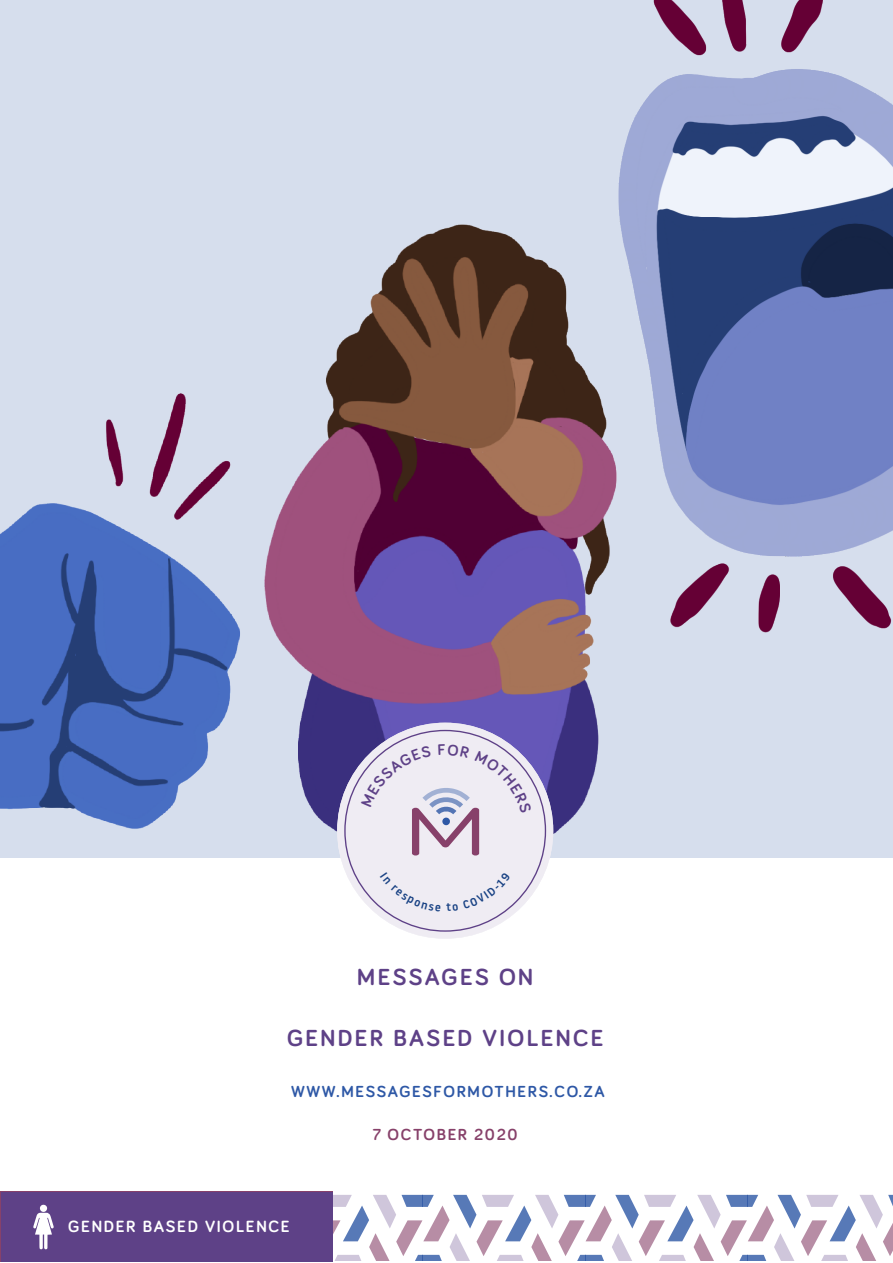
<style>
.page{position:relative;width:893px;height:1263px;background:#fff}
.page>*{position:absolute;margin:0;border:0;box-sizing:border-box;transform-origin:0 0}
.t1{font:700 24px "Bariol";letter-spacing:.1em;color:#5e4187}
.t2{font:700 16.8px "Bariol";letter-spacing:.1em;color:#fff}
.t3{font:700 16.5px "Bariol";letter-spacing:.1em;color:#2e58a6}
.t4{font:700 16.5px "Bariol";letter-spacing:.1em;color:#87416a}
.t5{font:700 15.6px "Bariol";letter-spacing:.1em;color:#fff}
</style>
<div class="page">
<div style="left:0;top:0;width:892px;height:858px;background:#d6deed"></div>
<img style="left:276px;top:224px;width:323px;height:632px">
<img style="left:0;top:393px;width:276px;height:436px">
<img style="left:493px;top:0;width:399px;height:704px">
<svg style="left:333px;top:1194px;width:560px;height:67px"></svg>
<div style="left:337px;top:723px;width:216px;height:215px;background:#efecf3;border-radius:50%"></div>
<div style="left:1px;top:1192px;width:332px;height:70px;background:#5e4187"></div>
<svg style="left:33px;top:1208px;width:21px;height:41px"></svg>
<div style="left:40px;top:1205px;width:7px;height:7px;background:#fff;border-radius:50%"></div>
<svg style="left:344px;top:730px;width:202px;height:202px"></svg>
<p class="t1" style="left:357px;top:960px;width:177px">MESSAGES ON</p>
<p class="t1" style="left:287px;top:1021px;width:318px">GENDER BASED VIOLENCE</p>
<p class="t3" style="left:291px;top:1080px;width:315px">WWW.MESSAGESFORMOTHERS.CO.ZA</p>
<p class="t4" style="left:373px;top:1123px;width:146px">7 OCTOBER 2020</p>
<p class="t2" style="left:68px;top:1215px;width:223px">GENDER BASED VIOLENCE</p>
<p class="t5" style="left:90px;top:1216px;width:130px">MENTAL HEALTH</p>
</div>
